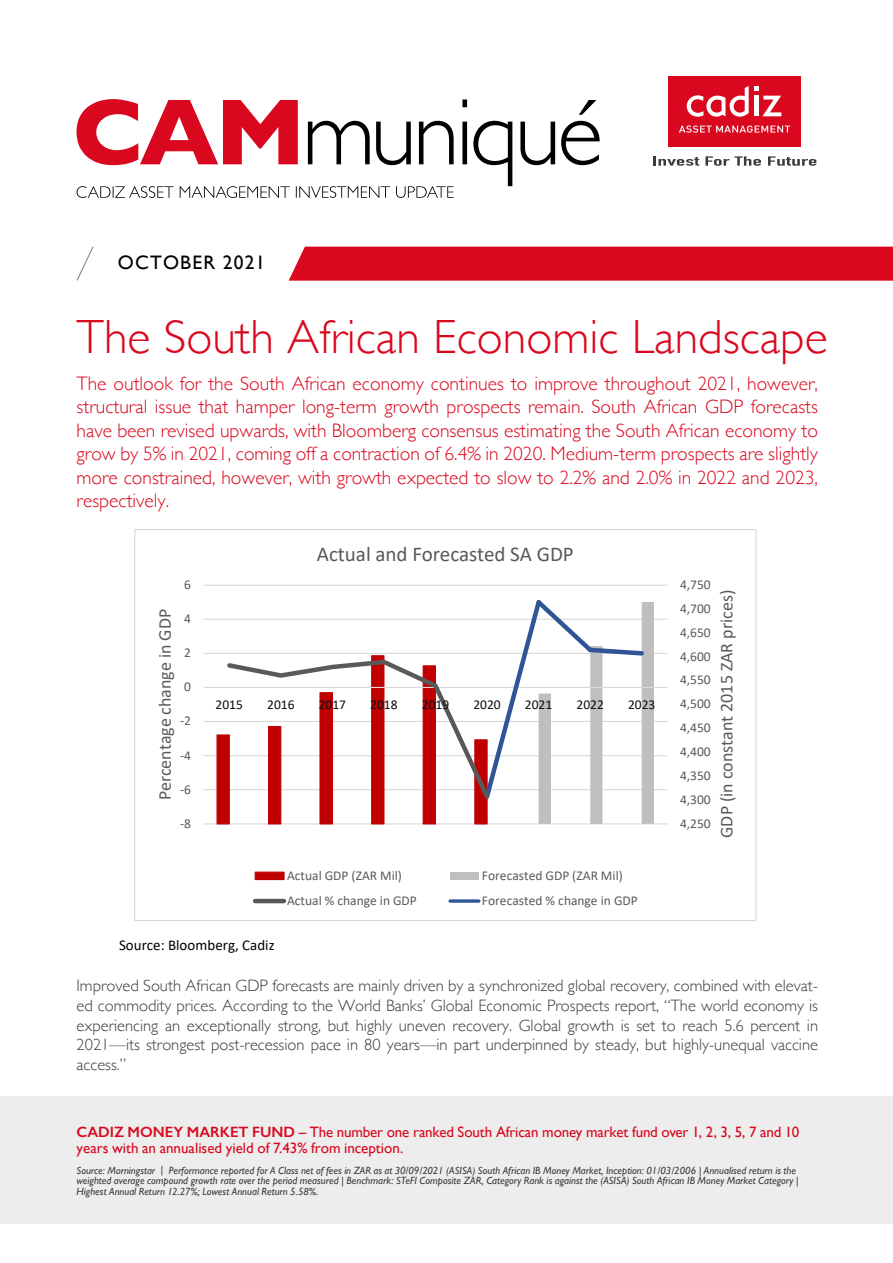
<style>
.page{position:relative;width:893px;height:1263px;background:#fff}
.page>*{position:absolute;margin:0;border:0;box-sizing:border-box;transform-origin:0 0}
.t1{font:300 48px "Gill Sans";color:#d9081f}
.t2{font:21px "Calibri";color:#595959}
.t3{font:300 19.5px/23.4px "Gill Sans";color:#d9081f;text-align:justify}
.t4{font:19.5px "Gill Sans";letter-spacing:.06em;color:#000}
.t5{font:18px "Calibri";color:#595959}
.t6{font:300 16.5px/19.8px "Gill Sans";color:#3c3c3b;text-align:justify}
.t7{font:15px/15.8px "Gill Sans";letter-spacing:-.005em;color:#d9081f}
.t8{font:15px "Calibri";color:#000}
.t9{font:13.5px "Calibri";color:#595959}
.t10{font:13.5px "Calibri";color:#0d0d0d}
.t11{font:italic 10.5px/9.8px "Gill Sans";color:#3c3c3b}
.s1{font-weight:600}
.s2{font-style:inherit}
</style>
<div class="page">
<div style="left:289px;top:247px;width:604px;height:34px;background:#d9081f"></div>
<svg style="left:77px;top:99px;width:523px;height:99px"></svg>
<svg style="left:76px;top:246px;width:18px;height:35px"></svg>
<div style="left:668px;top:76px;width:133px;height:70px;background:#d9081f"></div>
<svg style="left:687px;top:86px;width:94px;height:31px"></svg>
<svg style="left:679px;top:126px;width:111px;height:7px"></svg>
<svg style="left:653px;top:156px;width:46px;height:10px"></svg>
<svg style="left:705px;top:156px;width:56px;height:10px"></svg>
<svg style="left:768px;top:156px;width:48px;height:10px"></svg>
<div style="left:0;top:1096px;width:893px;height:128px;background:#ededed"></div>
<hr style="left:204px;top:585px;width:463px;height:1px;background:#d9d9d9">
<hr style="left:204px;top:619px;width:463px;height:1px;background:#d9d9d9">
<hr style="left:204px;top:653px;width:463px;height:1px;background:#d9d9d9">
<hr style="left:204px;top:721px;width:463px;height:1px;background:#d9d9d9">
<hr style="left:204px;top:755px;width:463px;height:1px;background:#d9d9d9">
<hr style="left:204px;top:789px;width:463px;height:1px;background:#d9d9d9">
<hr style="left:204px;top:823px;width:463px;height:1px;background:#d9d9d9">
<svg style="left:216px;top:734px;width:272px;height:91px"></svg>
<hr style="left:204px;top:687px;width:463px;height:1px;background:#d9d9d9">
<svg style="left:224px;top:600px;width:430px;height:224px"></svg>
<div style="left:255px;top:871px;width:30px;height:9px;background:#c00000;border:1px solid #c00000"></div>
<div style="left:450px;top:872px;width:29px;height:7px;background:#bfbfbf"></div>
<hr style="left:255px;top:899px;width:29px;height:4px;background:#595959">
<svg style="left:450px;top:899px;width:29px;height:4px"></svg>
<p class="t4" style="left:118px;top:251px;width:149px">OCTOBER 2021</p>
<h1 class="t1" style="left:77px;top:300px;width:753px">The South African Economic Landscape</h1>
<p class="t3" style="left:77px;top:371px;width:743px">The outlook for the South African economy continues to improve throughout 2021, however, structural issue that hamper long-term growth prospects remain. South African GDP forecasts have been revised upwards, with Bloomberg consensus estimating the South African economy to grow by 5% in 2021, coming off a contraction of 6.4% in 2020. Medium-term prospects are slightly more constrained, however, with growth expected to slow to 2.2% and 2.0% in 2022 and 2023, respectively.</p>
<p class="t9" style="left:184px;top:575px;width:8px">6</p>
<p class="t5" style="left:152px;top:800px;width:193px;rotate:-90deg">Percentage change in GDP</p>
<p class="t9" style="left:184px;top:609px;width:8px">4</p>
<p class="t9" style="left:184px;top:643px;width:8px">2</p>
<p class="t9" style="left:184px;top:677px;width:8px">0</p>
<p class="t9" style="left:180px;top:711px;width:12px">-2</p>
<p class="t9" style="left:180px;top:746px;width:12px">-4</p>
<p class="t9" style="left:180px;top:780px;width:12px">-6</p>
<p class="t9" style="left:180px;top:814px;width:12px">-8</p>
<p class="t2" style="left:317px;top:539px;width:258px">Actual and Forecasted SA GDP</p>
<p class="t10" style="left:216px;top:695px;width:29px">2015</p>
<p class="t10" style="left:267px;top:695px;width:29px">2016</p>
<p class="t10" style="left:319px;top:695px;width:29px">2017</p>
<p class="t10" style="left:370px;top:695px;width:29px">2018</p>
<p class="t10" style="left:422px;top:695px;width:29px">2019</p>
<p class="t10" style="left:473px;top:695px;width:29px">2020</p>
<p class="t10" style="left:525px;top:695px;width:29px">2021</p>
<p class="t10" style="left:576px;top:695px;width:29px">2022</p>
<p class="t10" style="left:628px;top:695px;width:29px">2023</p>
<p class="t9" style="left:287px;top:866px;width:116px">Actual GDP (ZAR Mil)</p>
<p class="t9" style="left:482px;top:866px;width:142px">Forecasted GDP (ZAR Mil)</p>
<p class="t9" style="left:287px;top:891px;width:131px">Actual % change in GDP</p>
<p class="t9" style="left:482px;top:891px;width:157px">Forecasted % change in GDP</p>
<p class="t8" style="left:119px;top:934px;width:157px">Source: Bloomberg, Cadiz</p>
<p class="t9" style="left:680px;top:575px;width:32px">4,750</p>
<p class="t9" style="left:680px;top:599px;width:32px">4,700</p>
<p class="t9" style="left:680px;top:623px;width:32px">4,650</p>
<p class="t9" style="left:680px;top:647px;width:32px">4,600</p>
<p class="t9" style="left:680px;top:671px;width:32px">4,550</p>
<p class="t9" style="left:680px;top:694px;width:32px">4,500</p>
<p class="t9" style="left:680px;top:718px;width:32px">4,450</p>
<p class="t9" style="left:680px;top:742px;width:32px">4,400</p>
<p class="t9" style="left:680px;top:766px;width:32px">4,350</p>
<p class="t9" style="left:680px;top:790px;width:32px">4,300</p>
<p class="t9" style="left:680px;top:814px;width:32px">4,250</p>
<p class="t5" style="left:714px;top:838px;width:250px;rotate:-90deg">GDP (in constant 2015 ZAR prices)</p>
<p class="t6" style="left:77px;top:975px;width:743px">Improved South African GDP forecasts are mainly driven by a synchronized global recovery, combined with elevat&shy;ed commodity prices. According to the World Banks’ Global Economic Prospects report, “The world economy is experiencing an exceptionally strong, but highly uneven recovery. Global growth is set to reach 5.6 percent in 2021—its strongest post-recession pace in 80 years—in part underpinned by steady, but highly-unequal vaccine access.”</p>
<p class="t7" style="left:77px;top:1124px;width:724px"><span class="s1">CADIZ MONEY MARKET FUND</span> – The number one ranked South African money market fund over 1, 2, 3, 5, 7 and 10 years with an annualised yield of 7.43% from inception.</p>
<p class="t11" style="left:77px;top:1165px;width:723px">Source: Morningstar | Performance reported for A Class net of fees in ZAR as at 3<span class="s2">0/</span>0<span class="s2">9</span>/2021 (ASISA) South African IB Money Market, Inception: 01/03/2006 | Annualised return is the weighted average compound growth rate over the period measured | Benchmark: STeFI Composite ZAR, Category Rank is against the (ASISA) South African IB Money Market Category |</p>
<p class="t11" style="left:77px;top:1186px;width:244px">Highest Annual Return 12.27%; Lowest Annual Return 5.58%.</p>
</div>
